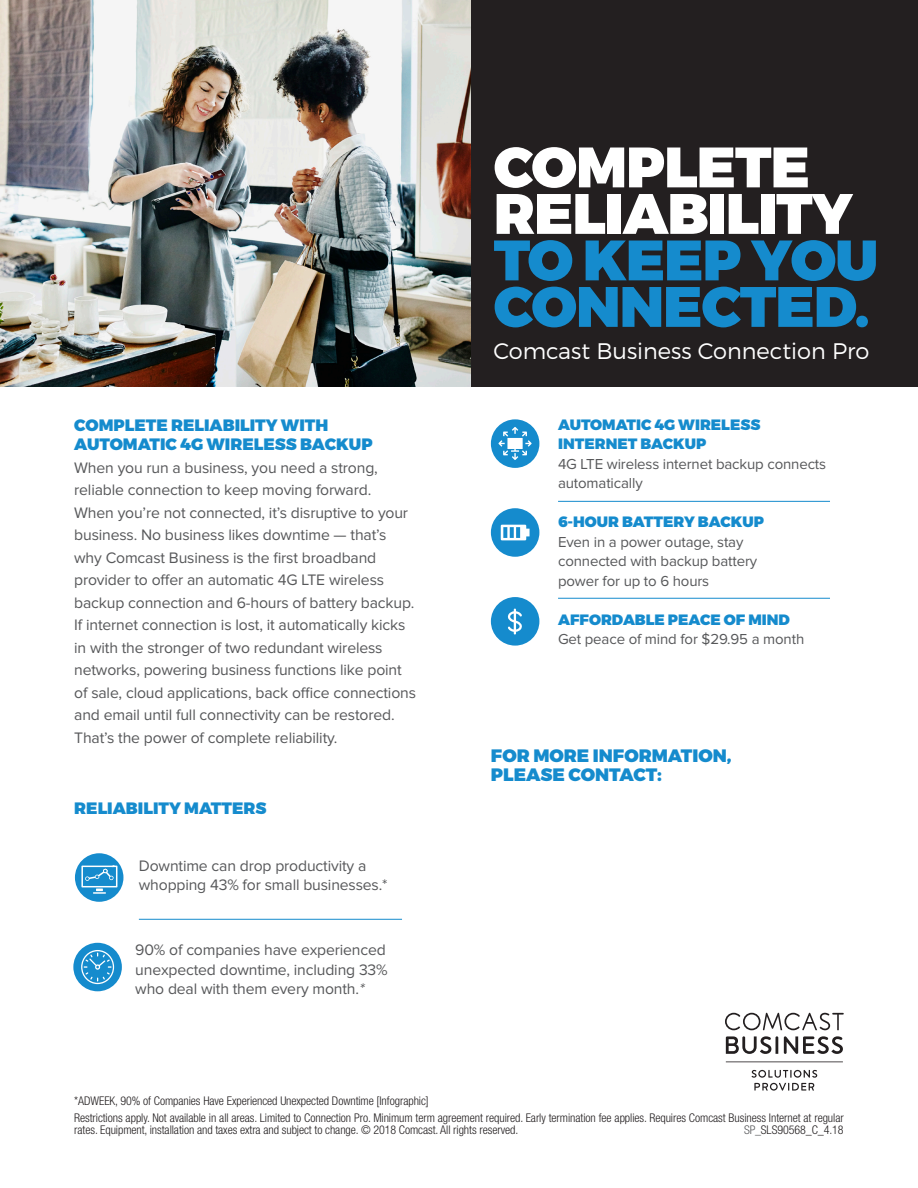
<style>
.page{position:relative;width:918px;height:1188px;background:#fff}
.page>*{position:absolute;margin:0;border:0;box-sizing:border-box;transform-origin:0 0}
.t1{font:900 56.85px/46.5px "Montserrat";letter-spacing:-.015em;color:#fff}
.t2{font:300 22.5px "Montserrat";color:#fff}
.t3{font:900 18px/19.5px "Montserrat";color:#158bcd}
.t4{font:900 16.5px/19.5px "Montserrat";color:#158bcd}
.t5{font:15.75px/22.5px "Proxima Nova";letter-spacing:-.01em;color:#57585a}
.t6{font:15px "Proxima Nova";letter-spacing:-.01em;color:#57585a}
.t7{font:900 15px/19.5px "Montserrat";color:#158bcd}
.t8{font:300 condensed 12px/12px "Helvetica Neue";letter-spacing:-.005em;color:#231f20}
.s1{font-style:italic}
.s2{color:#158bcd}
.s3{color:#57585a}
</style>
<div class="page">
<div style="left:0;top:0;width:918px;height:387px;background:#231f20"></div>
<img style="left:0;top:0;width:470px;height:387px">
<div style="left:491px;top:597px;width:48px;height:49px;background:#158bcd;border-radius:50%"></div>
<svg style="left:508px;top:609px;width:14px;height:26px"></svg>
<div style="left:491px;top:419px;width:48px;height:49px;background:#158bcd;border-radius:50%"></div>
<svg style="left:498px;top:427px;width:34px;height:33px"></svg>
<hr style="left:558px;top:501px;width:272px;height:1px;background:#158bcd">
<hr style="left:139px;top:919px;width:263px;height:1px;background:#158bcd">
<hr style="left:558px;top:598px;width:272px;height:1px;background:#158bcd">
<div style="left:491px;top:508px;width:48px;height:49px;background:#158bcd;border-radius:50%"></div>
<svg style="left:501px;top:525px;width:29px;height:15px"></svg>
<div style="left:73px;top:943px;width:49px;height:48px;background:#158bcd;border-radius:50%"></div>
<svg style="left:81px;top:950px;width:33px;height:34px"></svg>
<div style="left:75px;top:853px;width:48px;height:49px;background:#158bcd;border-radius:50%"></div>
<svg style="left:81px;top:866px;width:36px;height:28px"></svg>
<svg style="left:725px;top:1013px;width:119px;height:17px"></svg>
<svg style="left:726px;top:1036px;width:52px;height:18px"></svg>
<svg style="left:784px;top:1036px;width:59px;height:18px"></svg>
<svg style="left:726px;top:1061px;width:117px;height:1px"></svg>
<svg style="left:751px;top:1070px;width:66px;height:21px"></svg>
<p class="t4" style="left:74px;top:416px;width:300px">COMPLETE RELIABILITY WITH<br>AUTOMATIC 4G WIRELESS BACKUP</p>
<p class="t5" style="left:74px;top:457px;width:343px">When you run a business, you need a strong, reliable connection to keep moving forward.<br>When you’re not connected, it’s disruptive to your business. No business likes downtime — that’s why Comcast Business is the first broadband provider to offer an automatic 4G LTE wireless backup connection and 6-hours of battery backup.<br>If internet connection is lost, it automatically kicks in with the stronger of two redundant wireless networks, powering business functions like point of sale, cloud applications, back office connections and email until full connectivity can be restored.<br>That’s the power of complete reliability.</p>
<p class="t4" style="left:74px;top:799px;width:194px">RELIABILITY MATTERS</p>
<p class="t5" style="left:139px;top:856px;width:250px;line-height:19.5px">Downtime can drop productivity a whopping 43% for small businesses.*</p>
<p class="t5" style="left:135px;top:941px;width:254px;line-height:19.5px">90% of companies have experienced unexpected downtime, including 33% who deal with them every month.<span class="s1">*</span></p>
<p class="t1" style="left:494px;top:146px;width:386px">COMPLETE<br>RELIABILITY<br><span class="s2">TO KEEP YOU<br>CONNECTED.</span></p>
<p class="t2" style="left:493px;top:337px;width:377px">Comcast Business Connection Pro</p>
<p class="t7" style="left:558px;top:415px;width:204px">AUTOMATIC 4G WIRELESS<br>INTERNET BACKUP</p>
<p class="t6" style="left:558px;top:456px;width:270px">4G LTE wireless internet backup connects</p>
<p class="t6" style="left:558px;top:475px;width:86px">automatically</p>
<p class="t7" style="left:558px;top:513px;width:207px">6-HOUR BATTERY BACKUP</p>
<p class="t6" style="left:558px;top:534px;width:187px">Even in a power outage, stay</p>
<p class="t6" style="left:558px;top:553px;width:201px">connected with backup battery</p>
<p class="t6" style="left:558px;top:573px;width:153px">power for up to 6 hours</p>
<p class="t7" style="left:558px;top:610px;width:233px">AFFORDABLE PEACE OF MIND</p>
<p class="t6" style="left:558px;top:631px;width:248px">Get peace of mind for $29.95 a month</p>
<p class="t3" style="left:491px;top:746px;width:242px">FOR MORE INFORMATION,<br>PLEASE CONTACT:</p>
<p class="t8" style="left:74px;top:1094px;width:356px">*ADWEEK, 90% of Companies Have Experienced Unexpected Downtime [Infographic]</p>
<p class="t8" style="left:74px;top:1112px;width:771px">Restrictions apply. Not available in all areas. Limited to Connection Pro. Minimum term agreement required. Early termination fee applies. Requires Comcast Business Internet at regular rates. Equipment, installation and taxes extra and subject to change. © 2018 Comcast. All rights reserved.</p>
<p class="t8" style="left:744px;top:1124px;width:101px"><span class="s3">SP_</span>SLS90568_C_4.18</p>
</div>
